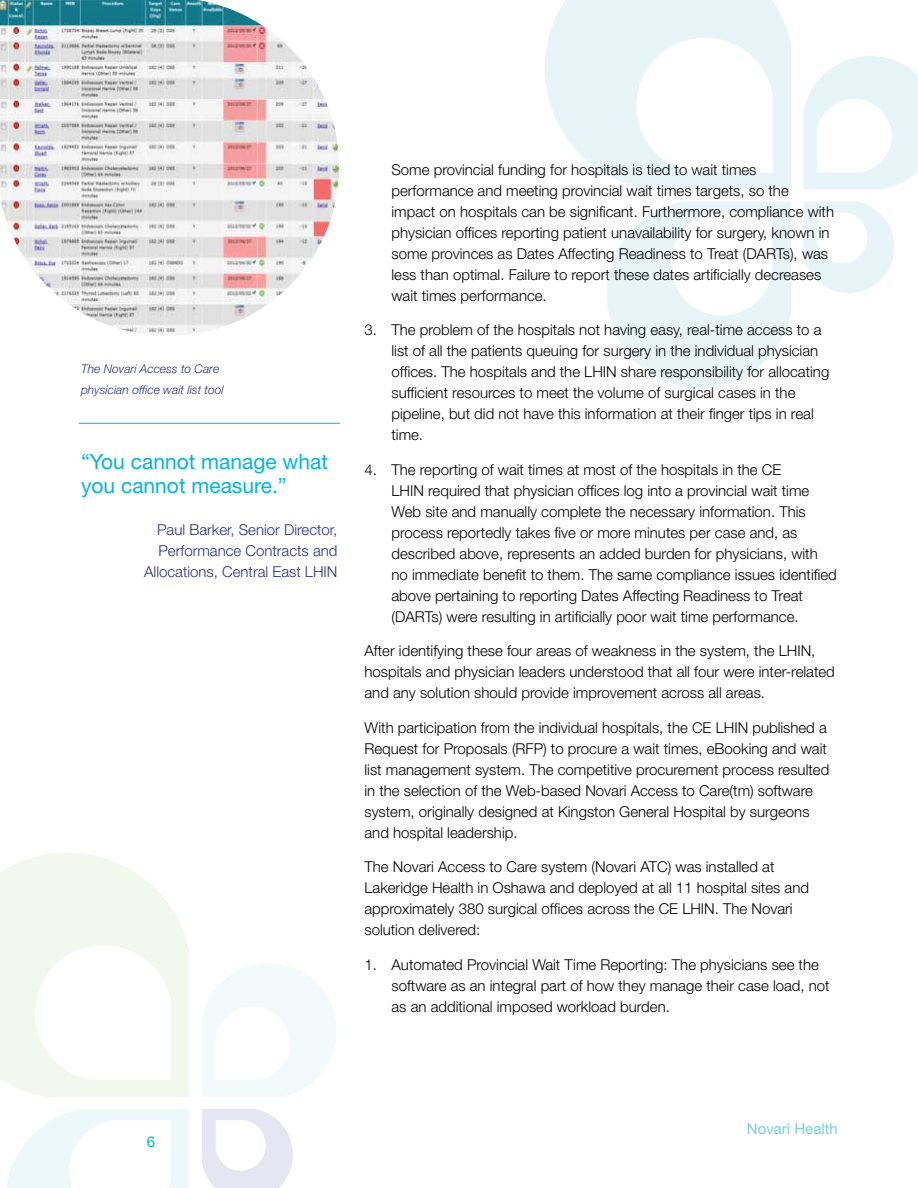
<style>
.page{position:relative;width:918px;height:1188px;background:#fff}
.page>*{position:absolute;margin:0;border:0;box-sizing:border-box;transform-origin:0 0}
.t1{font:21px/24px "Helvetica Neue";color:#00b6de}
.t2{font:300 15px/21px "Helvetica Neue";color:#000}
.t3{font:300 15px/21px "Helvetica Neue";color:#27318b;text-align:right}
.t4{font:15px "Helvetica Neue";color:#77cfe2}
.t5{font:15px "Helvetica Neue";color:#00b6de}
.t6{font:italic 300 12px/21px "Helvetica Neue";color:#27318b}
</style>
<div class="page">
<svg style="left:545px;top:0;width:246px;height:189px;fill:#e7f5f9"></svg>
<svg style="left:607px;top:202px;width:184px;height:186px"></svg>
<svg style="left:804px;top:56px;width:114px;height:133px"></svg>
<svg style="left:804px;top:202px;width:90px;height:91px"></svg>
<svg style="left:0;top:853px;width:190px;height:244px;fill:#f3f8ee"></svg>
<svg style="left:6px;top:1109px;width:184px;height:79px"></svg>
<svg style="left:202px;top:964px;width:135px;height:133px"></svg>
<svg style="left:202px;top:1109px;width:91px;height:79px"></svg>
<img style="left:0;top:0;width:339px;height:335px">
<hr style="left:79px;top:423px;width:261px;height:1px;background:#00b6de">
<p class="t6" style="left:81px;top:358px;width:144px">The Novari Access to Care physician office wait list tool</p>
<h1 class="t1" style="left:81px;top:450px;width:249px">“You cannot manage what you cannot measure.”</h1>
<p class="t3" style="left:144px;top:518px;width:195px">Paul Barker, Senior Director,<br>Performance Contracts and<br>Allocations, Central East LHIN</p>
<p class="t2" style="left:392px;top:159px;width:444px">Some provincial funding for hospitals is tied to wait times performance and meeting provincial wait times targets, so the impact on hospitals can be significant. Furthermore, compliance with physician offices reporting patient unavailability for surgery, known in some provinces as Dates Affecting Readiness to Treat (DARTs), was less than optimal. Failure to report these dates artificially decreases wait times performance.</p>
<p class="t2" style="left:392px;top:319px;width:439px;text-indent:-27px">3. The problem of the hospitals not having easy, real-time access to a list of all the patients queuing for surgery in the individual physician offices. The hospitals and the LHIN share responsibility for allocating sufficient resources to meet the volume of surgical cases in the pipeline, but did not have this information at their finger tips in real time.</p>
<p class="t2" style="left:392px;top:459px;width:447px;text-indent:-27px">4. The reporting of wait times at most of the hospitals in the CE<br>LHIN required that physician offices log into a provincial wait time Web site and manually complete the necessary information. This process reportedly takes five or more minutes per case and, as described above, represents an added burden for physicians, with no immediate benefit to them. The same compliance issues identified above pertaining to reporting Dates Affecting Readiness to Treat (DARTs) were resulting in artificially poor wait time performance.</p>
<p class="t2" style="left:364px;top:640px;width:472px">After identifying these four areas of weakness in the system, the LHIN, hospitals and physician leaders understood that all four were inter-related and any solution should provide improvement across all areas.</p>
<p class="t2" style="left:364px;top:717px;width:466px">With participation from the individual hospitals, the CE LHIN published a Request for Proposals (RFP) to procure a wait times, eBooking and wait list management system. The competitive procurement process resulted in the selection of the Web-based Novari Access to Care(tm) software system, originally designed at Kingston General Hospital by surgeons and hospital leadership.</p>
<p class="t2" style="left:364px;top:856px;width:446px">The Novari Access to Care system (Novari ATC) was installed at Lakeridge Health in Oshawa and deployed at all 11 hospital sites and approximately 380 surgical offices across the CE LHIN. The Novari solution delivered:</p>
<p class="t2" style="left:392px;top:954px;width:440px;text-indent:-27px">1. Automated Provincial Wait Time Reporting: The physicians see the software as an integral part of how they manage their case load, not as an additional imposed workload burden.</p>
<p class="t5" style="left:147px;top:1132px;width:10px">6</p>
<p class="t4" style="left:747px;top:1120px;width:92px">Novari Health</p>
</div>
